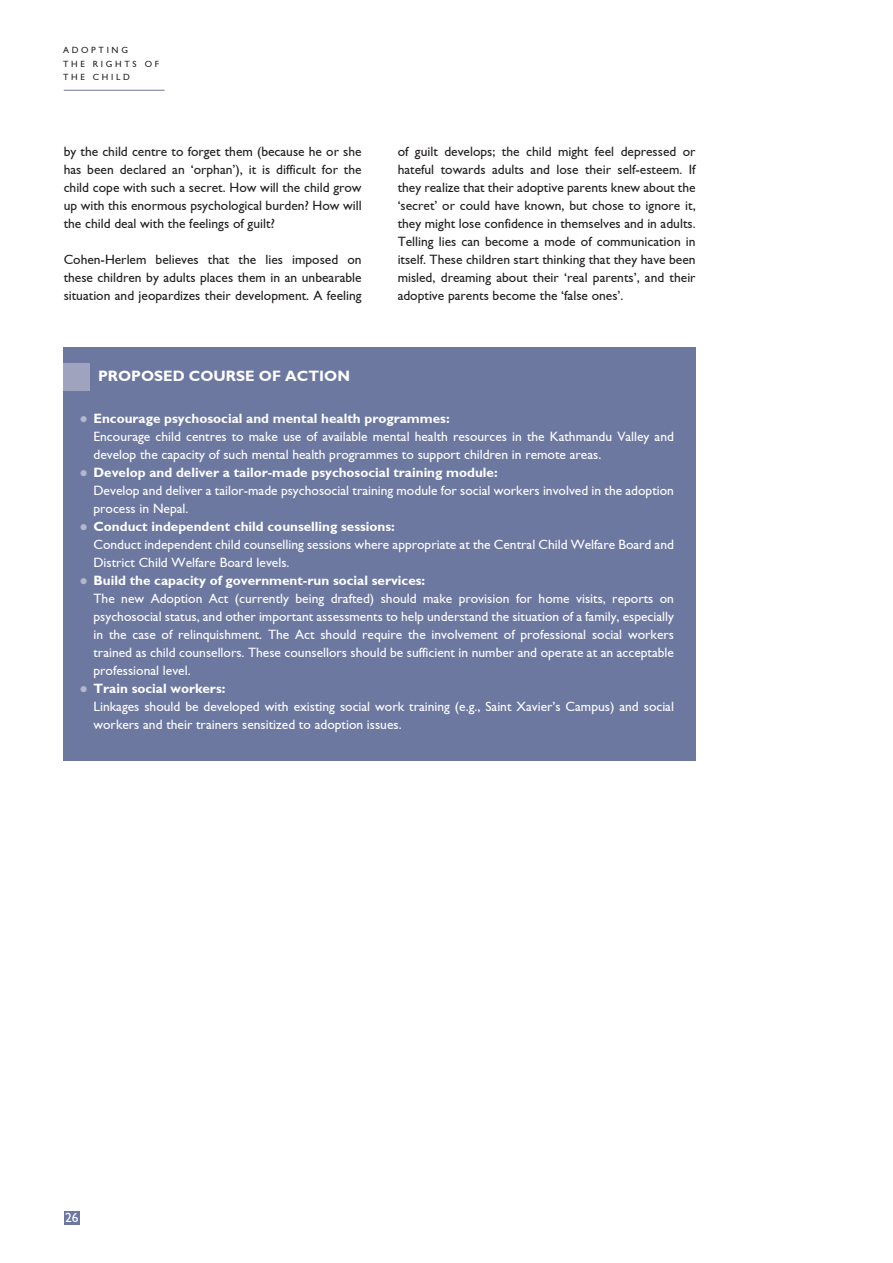
<style>
.page{position:relative;width:893px;height:1263px;background:#fff}
.page>*{position:absolute;margin:0;border:0;box-sizing:border-box;transform-origin:0 0}
.t1{font:700 15px "Gill Sans";color:#fff}
.t2{font:13.5px/18px "Gill Sans";color:#fff}
.t3{font:13.5px/18px "Gill Sans";color:#231f20;text-align:justify}
.t4{font:700 13.5px "Gill Sans";color:#fff}
.t5{font:9px/13.5px "Gill Sans";letter-spacing:.3em;color:#231f20}
</style>
<div class="page">
<div style="left:64px;top:1210px;width:16px;height:14px;background:#6d78a0"></div>
<hr style="left:64px;top:90px;width:101px;height:1px;background:#6d78a0">
<div style="left:63px;top:347px;width:633px;height:413px;background:#6d78a0"></div>
<div style="left:63px;top:363px;width:27px;height:27px;background:#a0a3be"></div>
<p class="t5" style="left:63px;top:43px;width:97px">ADOPTING<br>THE RIGHTS OF<br>THE CHILD</p>
<p class="t3" style="left:64px;top:143px;width:299px">by the child centre to forget them (because he or she has been declared an ‘orphan’), it is difficult for the child cope with such a secret. How will the child grow up with this enormous psychological burden? How will the child deal with the feelings of guilt?</p>
<p class="t3" style="left:64px;top:251px;width:299px">Cohen-Herlem believes that the lies imposed on these children by adults places them in an unbearable situation and jeopardizes their development. A feeling</p>
<p class="t3" style="left:398px;top:143px;width:299px">of guilt develops; the child might feel depressed or hateful towards adults and lose their self-esteem. If they realize that their adoptive parents knew about the ‘secret’ or could have known, but chose to ignore it, they might lose confidence in themselves and in adults.<br>Telling lies can become a mode of communication in itself. These children start thinking that they have been misled, dreaming about their ‘real parents’, and their adoptive parents become the ‘false ones’.</p>
<p class="t1" style="left:98px;top:367px;width:254px">PROPOSED COURSE OF ACTION</p>
<p class="t4" style="left:93px;top:410px;width:358px">Encourage psychosocial and mental health programmes:</p>
<p class="t2" style="left:93px;top:428px;width:582px">Encourage child centres to make use of available mental health resources in the Kathmandu Valley and develop the capacity of such mental health programmes to support children in remote areas.</p>
<p class="t4" style="left:93px;top:464px;width:406px">Develop and deliver a tailor-made psychosocial training module:</p>
<p class="t2" style="left:93px;top:482px;width:582px">Develop and deliver a tailor-made psychosocial training module for social workers involved in the adoption process in Nepal.</p>
<p class="t4" style="left:93px;top:518px;width:303px">Conduct independent child counselling sessions:</p>
<p class="t2" style="left:93px;top:536px;width:582px">Conduct independent child counselling sessions where appropriate at the Central Child Welfare Board and<br>District Child Welfare Board levels.</p>
<p class="t4" style="left:93px;top:572px;width:333px">Build the capacity of government-run social services:</p>
<p class="t2" style="left:93px;top:590px;width:582px;text-align:justify">The new Adoption Act (currently being drafted) should make provision for home visits, reports on psychosocial status, and other important assessments to help understand the situation of a family, especially in the case of relinquishment. The Act should require the involvement of professional social workers trained as child counsellors. These counsellors should be sufficient in number and operate at an acceptable professional level.</p>
<p class="t4" style="left:93px;top:680px;width:133px">Train social workers:</p>
<p class="t2" style="left:93px;top:698px;width:582px">Linkages should be developed with existing social work training (e.g., Saint Xavier’s Campus) and social workers and their trainers sensitized to adoption issues.</p>
<p class="t2" style="left:65px;top:1208px;width:15px">26</p>
</div>
